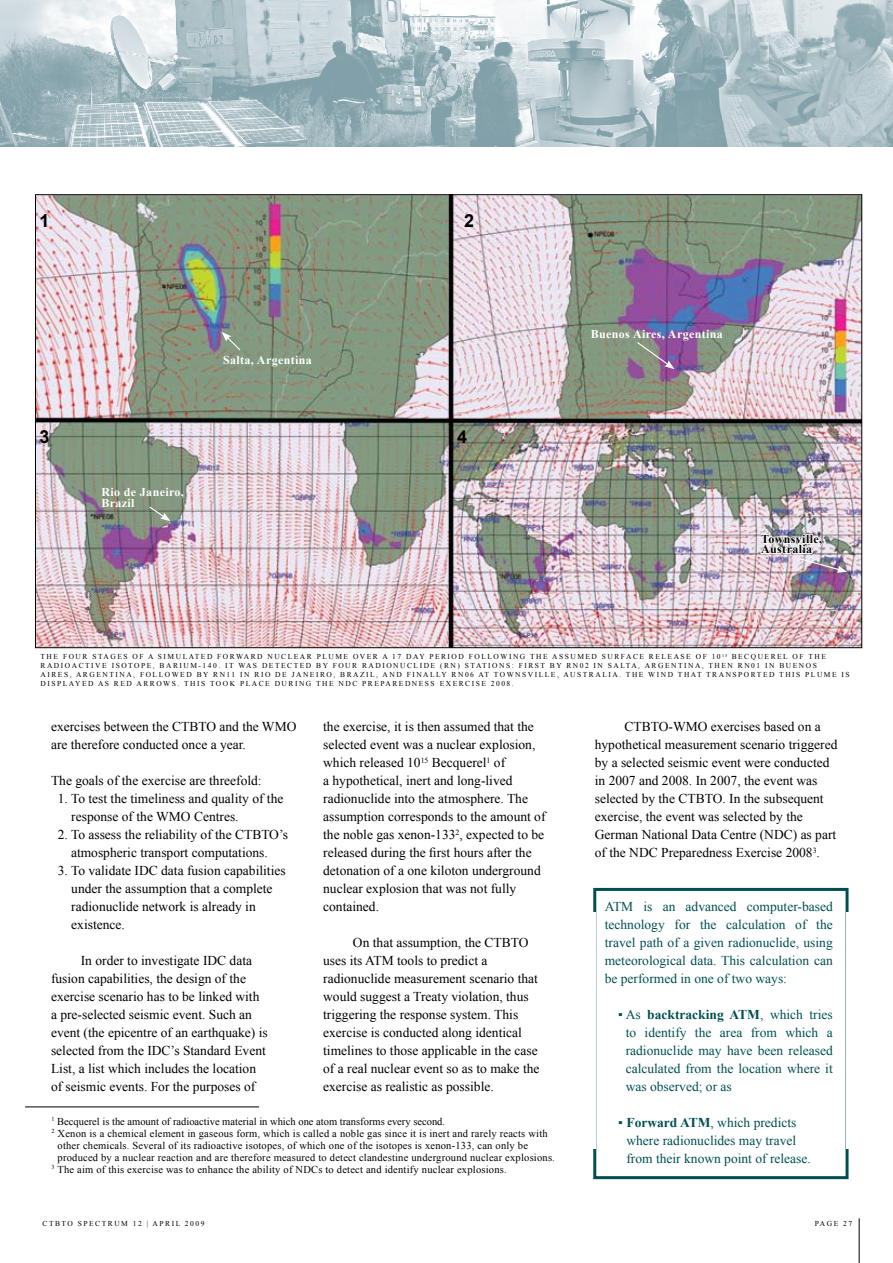
<style>
.page{position:relative;width:893px;height:1263px;background:#fff}
.page>*{position:absolute;margin:0;border:0;box-sizing:border-box;transform-origin:0 0}
.t1{font:700 18px "Arial";color:#000}
.t2{font:13.5px/18px "Times New Roman";color:#000}
.t3{font:13.5px/18px "Times New Roman";color:#004f50;text-align:justify}
.t4{font:700 12px/10.5px "Times New Roman";color:#fff}
.t5{font:700 12px/10.5px "Times New Roman";color:#000}
.t6{font:10.5px "Times New Roman";letter-spacing:.02em;color:#000}
.t7{font:10.5px "Times New Roman";color:#000}
.t8{font:7.5px "Times New Roman";letter-spacing:.2em;color:#000}
.s1{font-weight:700}
</style>
<div class="page">
<img style="left:0;top:0;width:893px;height:146px">
<hr style="left:25px;top:1107px;width:234px;height:1px;background:#000">
<hr style="left:859px;top:1218px;width:1px;height:45px;background:#000">
<img style="left:37px;top:196px;width:823px;height:450px">
<div style="left:593px;top:888px;width:255px;height:291px;border:3px solid #004f50"></div>
<div style="left:846px;top:912px;width:16px;height:236px;background:#fff"></div>
<div style="left:580px;top:912px;width:16px;height:236px;background:#fff"></div>
<svg style="left:222px;top:332px;width:20px;height:19px"></svg>
<svg style="left:148px;top:505px;width:22px;height:16px"></svg>
<svg style="left:636px;top:341px;width:38px;height:28px"></svg>
<img style="left:760px;top:533px;width:87px;height:40px">
<h1 class="t1" style="left:40px;top:209px;width:12px">1</h1>
<p class="t4" style="left:223px;top:354px;width:90px">Salta, Argentina</p>
<h1 class="t1" style="left:464px;top:209px;width:12px">2</h1>
<h1 class="t1" style="left:40px;top:425px;width:12px">3</h1>
<h1 class="t1" style="left:457px;top:425px;width:12px">4</h1>
<p class="t4" style="left:101px;top:487px;width:84px">Rio de Janeiro,<br>Brazil</p>
<p class="t4" style="left:591px;top:328px;width:134px">Buenos Aires, Argentina</p>
<p class="t5" style="left:761px;top:533px;width:62px">Townsville,<br>Australia</p>
<p class="t8" style="left:41px;top:652px;width:13px">The</p>
<p class="t8" style="left:63px;top:652px;width:7px">fou</p>
<p class="t8" style="left:83px;top:652px;width:17px">r sta</p>
<p class="t8" style="left:110px;top:652px;width:13px">ges</p>
<p class="t8" style="left:133px;top:652px;width:7px">of</p>
<p class="t8" style="left:148px;top:652px;width:17px">a simu</p>
<p class="t8" style="left:183px;top:652px;width:13px">lated</p>
<p class="t8" style="left:217px;top:652px;width:58px">forwa rdnuc</p>
<p class="t8" style="left:288px;top:652px;width:49px">lea r plume</p>
<p class="t8" style="left:353px;top:652px;width:7px">ove</p>
<p class="t8" style="left:373px;top:652px;width:41px">r a 17 day</p>
<p class="t8" style="left:429px;top:652px;width:25px">pe riod</p>
<p class="t8" style="left:469px;top:652px;width:32px">fo llowin</p>
<p class="t8" style="left:520px;top:652px;width:17px">g the</p>
<p class="t8" style="left:552px;top:652px;width:8px">assumed</p>
<p class="t8" style="left:602px;top:652px;width:26px">su rface</p>
<p class="t8" style="left:649px;top:652px;width:26px">re lease</p>
<p class="t8" style="left:696px;top:652px;width:7px">of</p>
<p class="t8" style="left:712px;top:652px;width:34px">10 <sup>15</sup> Becque</p>
<p class="t8" style="left:771px;top:652px;width:29px">rel of</p>
<p class="t8" style="left:808px;top:652px;width:7px">the</p>
<p class="t8" style="left:41px;top:661px;width:14px">radioactive</p>
<p class="t8" style="left:112px;top:661px;width:7px">isotope</p>
<p class="t8" style="left:153px;top:661px;width:34px">, Ba rium</p>
<p class="t8" style="left:199px;top:661px;width:47px">-140. It was</p>
<p class="t8" style="left:262px;top:661px;width:8px">detected</p>
<p class="t8" style="left:316px;top:661px;width:7px">by</p>
<p class="t8" style="left:333px;top:661px;width:7px">fou</p>
<p class="t8" style="left:352px;top:661px;width:24px">r radionuc</p>
<p class="t8" style="left:414px;top:661px;width:13px">lide</p>
<p class="t8" style="left:440px;top:661px;width:32px">(RN) stations</p>
<p class="t8" style="left:512px;top:661px;width:29px">:fi rst</p>
<p class="t8" style="left:550px;top:661px;width:7px">by</p>
<p class="t8" style="left:566px;top:661px;width:33px">RN02 in</p>
<p class="t8" style="left:608px;top:661px;width:64px">Sa lta , Argentina</p>
<p class="t8" style="left:702px;top:661px;width:14px">, then</p>
<p class="t8" style="left:738px;top:661px;width:33px">RN01 in</p>
<p class="t8" style="left:779px;top:661px;width:14px">Buenos</p>
<p class="t8" style="left:41px;top:670px;width:63px">Aires , Argentina</p>
<p class="t8" style="left:133px;top:670px;width:40px">, fo llowed</p>
<p class="t8" style="left:197px;top:670px;width:7px">by</p>
<p class="t8" style="left:213px;top:670px;width:33px">RN11 in</p>
<p class="t8" style="left:254px;top:670px;width:7px">Rio</p>
<p class="t8" style="left:275px;top:670px;width:7px">de</p>
<p class="t8" style="left:292px;top:670px;width:11px">Janei</p>
<p class="t8" style="left:320px;top:670px;width:40px">ro , Brazi</p>
<p class="t8" style="left:370px;top:670px;width:20px">l, and</p>
<p class="t8" style="left:407px;top:670px;width:7px">fina</p>
<p class="t8" style="left:430px;top:670px;width:55px">lly RN06 at</p>
<p class="t8" style="left:494px;top:670px;width:14px">Townsvi</p>
<p class="t8" style="left:539px;top:670px;width:39px">lle , Aust</p>
<p class="t8" style="left:589px;top:670px;width:50px">ra lia . The</p>
<p class="t8" style="left:648px;top:670px;width:8px">wind</p>
<p class="t8" style="left:678px;top:670px;width:7px">that</p>
<p class="t8" style="left:706px;top:670px;width:20px">t ranspo</p>
<p class="t8" style="left:751px;top:670px;width:13px">rted</p>
<p class="t8" style="left:779px;top:670px;width:7px">this</p>
<p class="t8" style="left:805px;top:670px;width:20px">plume</p>
<p class="t8" style="left:842px;top:670px;width:5px">is</p>
<p class="t8" style="left:41px;top:679px;width:7px">disp</p>
<p class="t8" style="left:63px;top:679px;width:14px">layed</p>
<p class="t8" style="left:98px;top:679px;width:7px">as</p>
<p class="t8" style="left:114px;top:679px;width:14px">red</p>
<p class="t8" style="left:136px;top:679px;width:28px">a rrows</p>
<p class="t8" style="left:178px;top:679px;width:19px">. This</p>
<p class="t8" style="left:210px;top:679px;width:8px">took</p>
<p class="t8" style="left:240px;top:679px;width:19px">place</p>
<p class="t8" style="left:275px;top:679px;width:49px">du ring the</p>
<p class="t8" style="left:339px;top:679px;width:43px">NDC Prepa</p>
<p class="t8" style="left:392px;top:679px;width:14px">redness</p>
<p class="t8" style="left:440px;top:679px;width:32px">Exe rcise</p>
<p class="t8" style="left:491px;top:679px;width:24px">2008.</p>
<p class="t2" style="left:51px;top:717px;width:247px">exercises between the CTBTO and the WMO are therefore conducted once a year.</p>
<p class="t2" style="left:51px;top:771px;width:212px">The goals of the exercise are threefold:</p>
<p class="t2" style="left:71px;top:789px;width:214px;text-indent:-14px">1. To test the timeliness and quality of the response of the WMO Centres.</p>
<p class="t2" style="left:58px;top:825px;width:232px;text-align:center">2. To assess the reliability of the CTBTO’s atmospheric transport computations.</p>
<p class="t2" style="left:71px;top:861px;width:216px;text-indent:-14px">3. To validate IDC data fusion capabilities under the assumption that a complete radionuclide network is already in existence.</p>
<p class="t2" style="left:51px;top:951px;width:218px;text-indent:30px">In order to investigate IDC data fusion capabilities, the design of the exercise scenario has to be linked with a pre-selected seismic event. Such an event (the epicentre of an earthquake) is selected from the IDC’s Standard Event List, a list which includes the location of seismic events. For the purposes of</p>
<p class="t2" style="left:323px;top:717px;width:224px">the exercise, it is then assumed that the selected event was a nuclear explosion, which released 10<sup>15</sup> Becquerel<sup>1</sup> of<br>a hypothetical, inert and long-lived radionuclide into the atmosphere. The assumption corresponds to the amount of the noble gas xenon-133<sup>2</sup>, expected to be released during the first hours after the detonation of a one kiloton underground nuclear explosion that was not fully contained.</p>
<p class="t2" style="left:323px;top:933px;width:218px;text-indent:30px">On that assumption, the CTBTO uses its ATM tools to predict a radionuclide measurement scenario that would suggest a Treaty violation, thus triggering the response system. This exercise is conducted along identical timelines to those applicable in the case of a real nuclear event so as to make the exercise as realistic as possible.</p>
<p class="t7" style="left:52px;top:1114px;width:395px"><sup>1</sup> Becquerel is the amount of radioactive material in which one atom transforms every second.</p>
<p class="t6" style="left:52px;top:1126px;width:498px"><sup>2</sup> Xenon is a chemical element in gaseous form, which is called a noble gas since it is inert and rarely reacts with</p>
<p class="t6" style="left:58px;top:1138px;width:472px">other chemicals. Several of its radioactive isotopes, of which one of the isotopes is xenon-133, can only be</p>
<p class="t6" style="left:58px;top:1150px;width:499px">produced by a nuclear reaction and are therefore measured to detect clandestine underground nuclear explosions.</p>
<p class="t6" style="left:52px;top:1162px;width:457px"><sup>3</sup> The aim of this exercise was to enhance the ability of NDCs to detect and identify nuclear explosions.</p>
<p class="t2" style="left:595px;top:717px;width:244px;text-indent:30px">CTBTO-WMO exercises based on a hypothetical measurement scenario triggered by a selected seismic event were conducted in 2007 and 2008. In 2007, the event was selected by the CTBTO. In the subsequent exercise, the event was selected by the German National Data Centre (NDC) as part of the NDC Preparedness Exercise 2008<sup>3</sup>.</p>
<p class="t3" style="left:605px;top:897px;width:230px">ATM is an advanced computer-based technology for the calculation of the travel path of a given radionuclide, using meteorological data. This calculation can be performed in one of two ways:</p>
<p class="t3" style="left:626px;top:1005px;width:209px;text-indent:-7px">▪ As <span class="s1">backtracking ATM</span>, which tries to identify the area from which a radionuclide may have been released calculated from the location where it was observed; or as</p>
<p class="t3" style="left:626px;top:1113px;width:186px;text-align:left;text-indent:-8px">▪ <span class="s1">Forward ATM</span>, which predicts where radionuclides may travel from their known point of release.</p>
<p class="t8" style="left:43px;top:1219px;width:48px">CTBTO Spect</p>
<p class="t8" style="left:108px;top:1219px;width:15px">rum</p>
<p class="t8" style="left:133px;top:1219px;width:73px">12 | April 2009</p>
<p class="t8" style="left:815px;top:1219px;width:39px">Pa ge 27</p>
</div>
